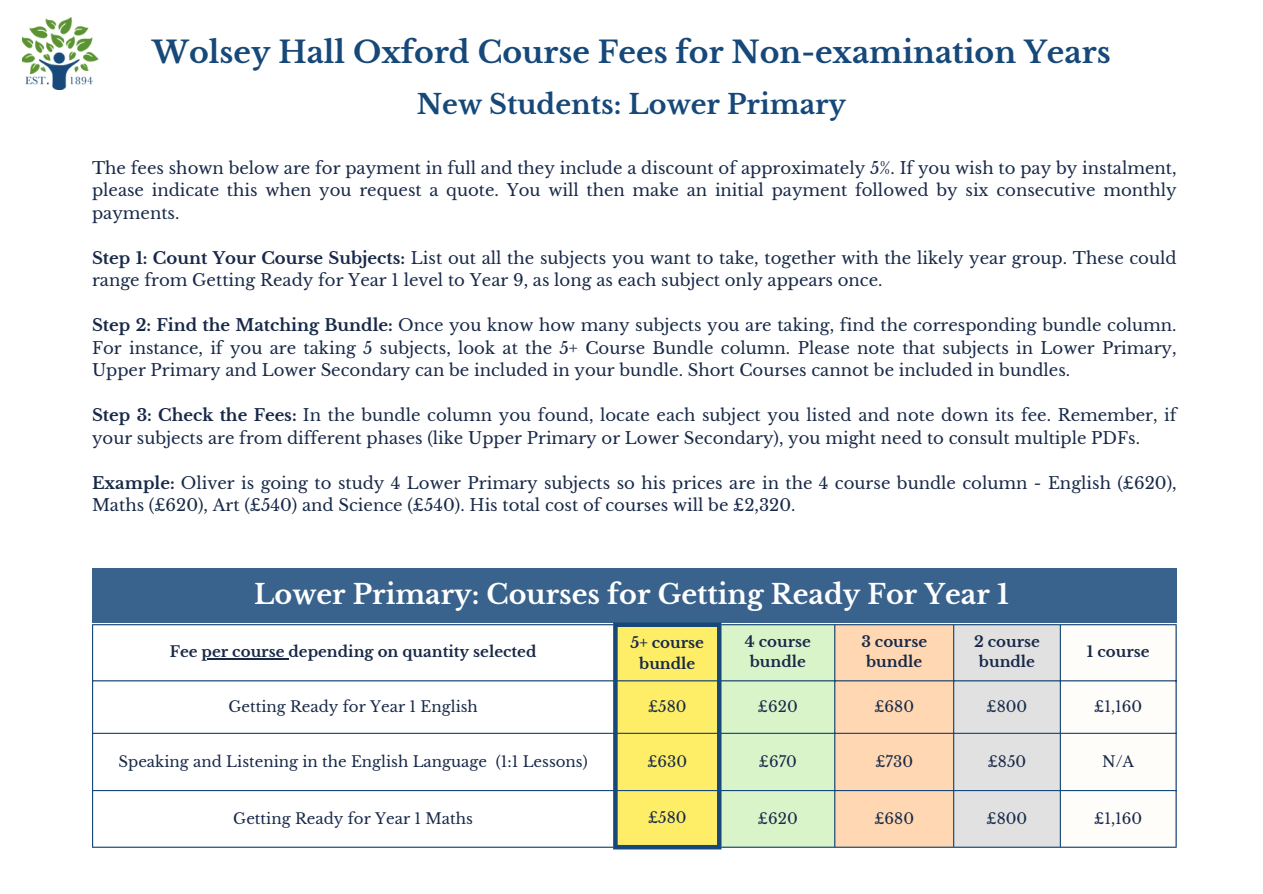
<style>
.page{position:relative;width:1263px;height:894px;background:#fff}
.page>*{position:absolute;margin:0;border:0;box-sizing:border-box;transform-origin:0 0}
.t1{font:700 30px "Libre Baskerville";color:#164879}
.t2{font:700 27px "Libre Baskerville";color:#fff}
.t3{font:700 27px "Libre Baskerville";color:#164879}
.t4{font:16.5px/22.5px "Libre Baskerville";color:#182948}
.t5{font:15px "Libre Baskerville";color:#182948}
.t6{font:700 15px/20.2px "Libre Baskerville";color:#182948;text-align:center}
.s1{font-weight:700}
</style>
<div class="page">
<svg style="left:618px;top:625px;width:557px;height:221px"></svg>
<hr style="left:202px;top:657px;width:87px;height:2px;background:#182948">
<hr style="left:92px;top:625px;width:1px;height:221px;background:#164879">
<hr style="left:834px;top:625px;width:1px;height:221px;background:#164879">
<hr style="left:953px;top:625px;width:1px;height:221px;background:#164879">
<hr style="left:1060px;top:625px;width:1px;height:221px;background:#164879">
<hr style="left:1175px;top:625px;width:2px;height:221px;background:#164879">
<hr style="left:92px;top:624px;width:521px;height:1px;background:#164879">
<hr style="left:721px;top:624px;width:456px;height:1px;background:#164879">
<hr style="left:92px;top:680px;width:1085px;height:1px;background:#164879">
<hr style="left:92px;top:732px;width:1085px;height:1px;background:#164879">
<hr style="left:92px;top:789px;width:1085px;height:1px;background:#164879">
<hr style="left:92px;top:846px;width:521px;height:1px;background:#164879">
<hr style="left:721px;top:846px;width:456px;height:1px;background:#164879">
<div style="left:613px;top:626px;width:5px;height:218px;background:#164879"></div>
<hr style="left:717px;top:626px;width:4px;height:218px;background:#164879">
<svg style="left:613px;top:622px;width:108px;height:4px"></svg>
<div style="left:613px;top:844px;width:108px;height:5px;background:#164879"></div>
<div style="left:93px;top:567px;width:1084px;height:55px;background:#39638d"></div>
<img style="left:23px;top:17px;width:76px;height:72px">
<p class="t1" style="left:152px;top:34px;width:960px">Wolsey Hall Oxford Course Fees for Non-examination Years</p>
<h2 class="t3" style="left:417px;top:87px;width:431px">New Students: Lower Primary</h2>
<p class="t4" style="left:92px;top:156px;width:1086px;text-align:justify">The fees shown below are for payment in full and they include a discount of approximately 5%. If you wish to pay by instalment, please indicate this when you request a quote. You will then make an initial payment followed by six consecutive monthly payments.</p>
<p class="t4" style="left:92px;top:246px;width:1086px"><span class="s1">Step 1: Count Your Course Subjects:</span> List out all the subjects you want to take, together with the likely year group. These could range from Getting Ready for Year 1 level to Year 9, as long as each subject only appears once.</p>
<p class="t4" style="left:92px;top:314px;width:1086px;text-align:justify"><span class="s1">Step 2: Find the Matching Bundle:</span> Once you know how many subjects you are taking, find the corresponding bundle column.<br>For instance, if you are taking 5 subjects, look at the 5+ Course Bundle column. Please note that subjects in Lower Primary, Upper Primary and Lower Secondary can be included in your bundle. Short Courses cannot be included in bundles.</p>
<p class="t4" style="left:92px;top:404px;width:1086px"><span class="s1">Step 3: Check the Fees:</span> In the bundle column you found, locate each subject you listed and note down its fee. Remember, if your subjects are from different phases (like Upper Primary or Lower Secondary), you might need to consult multiple PDFs.</p>
<p class="t4" style="left:92px;top:471px;width:1086px"><span class="s1">Example:</span> Oliver is going to study 4 Lower Primary subjects so his prices are in the 4 course bundle column - English (£620),<br>Maths (£620), Art (£540) and Science (£540). His total cost of courses will be £2,320.</p>
<p class="t2" style="left:254px;top:577px;width:756px">Lower Primary: Courses for Getting Ready For Year 1</p>
<h1 class="t6" style="left:170px;top:641px;width:368px">Fee per course depending on quantity selected</h1>
<p class="t6" style="left:630px;top:632px;width:75px">5+ course bundle</p>
<p class="t6" style="left:745px;top:631px;width:68px">4 course bundle</p>
<p class="t6" style="left:861px;top:631px;width:67px">3 course bundle</p>
<p class="t6" style="left:974px;top:631px;width:67px">2 course bundle</p>
<p class="t6" style="left:1087px;top:641px;width:64px">1 course</p>
<h1 class="t5" style="left:228px;top:697px;width:251px">Getting Ready for Year 1 English</h1>
<p class="t5" style="left:648px;top:697px;width:40px">£580</p>
<p class="t5" style="left:758px;top:697px;width:41px">£620</p>
<p class="t5" style="left:874px;top:697px;width:41px">£680</p>
<p class="t5" style="left:987px;top:697px;width:42px">£800</p>
<p class="t5" style="left:1094px;top:697px;width:50px">£1,160</p>
<p class="t5" style="left:119px;top:751px;width:370px">Speaking and Listening in the English Language</p>
<p class="t5" style="left:496px;top:751px;width:93px">(1:1 Lessons)</p>
<p class="t5" style="left:647px;top:751px;width:41px">£630</p>
<p class="t5" style="left:759px;top:751px;width:40px">£670</p>
<p class="t5" style="left:875px;top:751px;width:39px">£730</p>
<p class="t5" style="left:988px;top:751px;width:40px">£850</p>
<p class="t5" style="left:1102px;top:751px;width:33px">N/A</p>
<p class="t5" style="left:233px;top:809px;width:241px">Getting Ready for Year 1 Maths</p>
<p class="t5" style="left:648px;top:807px;width:40px">£580</p>
<p class="t5" style="left:758px;top:809px;width:41px">£620</p>
<p class="t5" style="left:874px;top:809px;width:41px">£680</p>
<p class="t5" style="left:987px;top:809px;width:42px">£800</p>
<p class="t5" style="left:1094px;top:809px;width:50px">£1,160</p>
</div>
